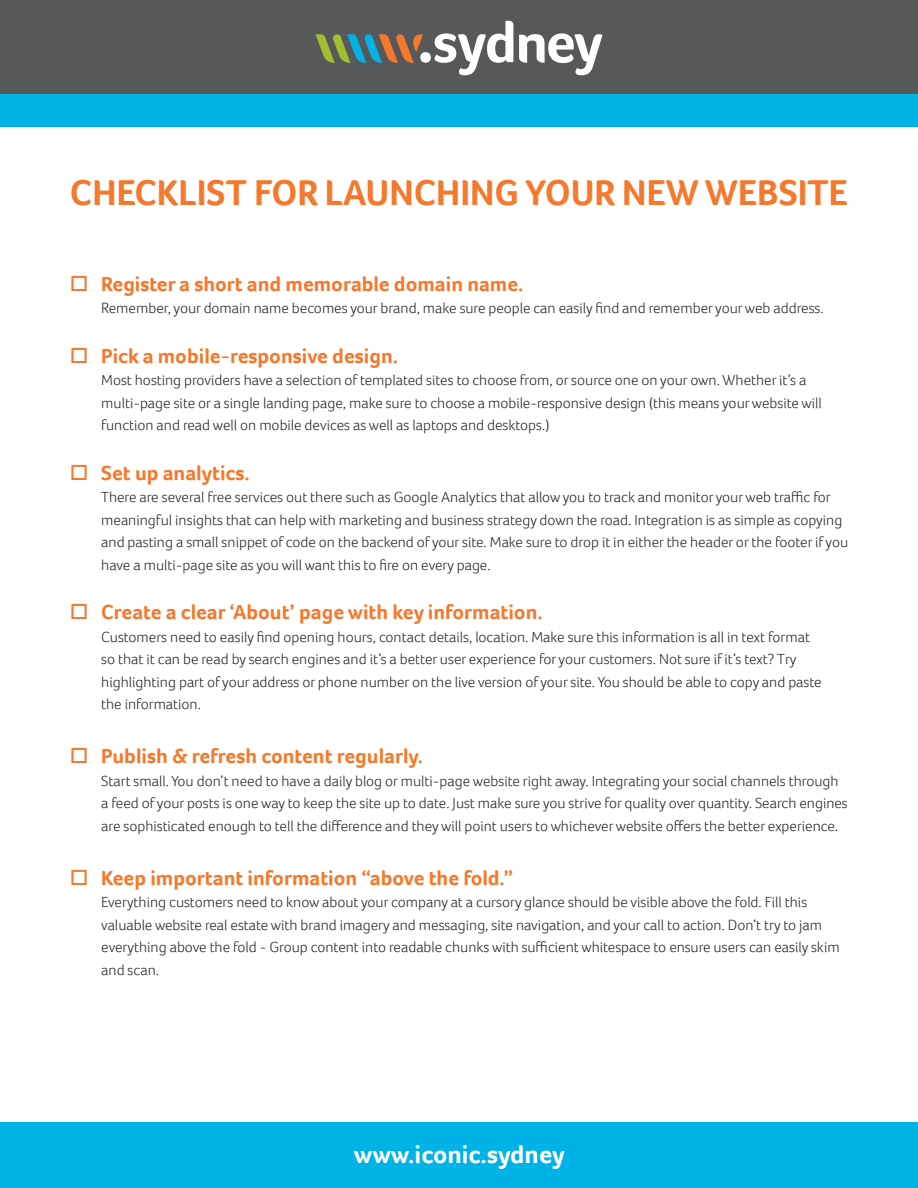
<style>
.page{position:relative;width:918px;height:1188px;background:#fff}
.page>*{position:absolute;margin:0;border:0;box-sizing:border-box;transform-origin:0 0}
.header_main_use{font:700 36.9px "Foco";color:#f4792c}
.t1{font:700 25.65px "Foco";color:#fff}
.t2{font:700 21px "Foco";color:#f4792c}
.header_smaller{font:300 15px/22.5px "Foco";color:#231f20}
</style>
<div class="page">
<div style="left:0;top:0;width:918px;height:96px;background:#57585a"></div>
<div style="left:0;top:94px;width:918px;height:34px;background:#00b3e7"></div>
<svg style="left:519px;top:33px;width:84px;height:42px"></svg>
<svg style="left:315px;top:21px;width:198px;height:54px"></svg>
<div style="left:0;top:1122px;width:918px;height:66px;background:#00b3e7"></div>
<p class="header_main_use" style="left:70px;top:168px;width:780px">CHECKLIST FOR LAUNCHING YOUR NEW WEBSITE</p>
<p class="t2" style="left:70px;top:270px;width:455px">□ Register a short and memorable domain name.</p>
<p class="header_smaller" style="left:101px;top:297px;width:724px">Remember, your domain name becomes your brand, make sure people can easily find and remember your web address.</p>
<p class="t2" style="left:70px;top:342px;width:330px">□ Pick a mobile-responsive design.</p>
<p class="header_smaller" style="left:101px;top:369px;width:722px">Most hosting providers have a selection of templated sites to choose from, or source one on your own. Whether it’s a multi-page site or a single landing page, make sure to choose a mobile-responsive design (this means your website will function and read well on mobile devices as well as laptops and desktops.)</p>
<p class="t2" style="left:70px;top:459px;width:182px">□ Set up analytics.</p>
<p class="header_smaller" style="left:101px;top:486px;width:748px">There are several free services out there such as Google Analytics that allow you to track and monitor your web traffic for meaningful insights that can help with marketing and business strategy down the road. Integration is as simple as copying and pasting a small snippet of code on the backend of your site. Make sure to drop it in either the header or the footer if you have a multi-page site as you will want this to fire on every page.</p>
<p class="t2" style="left:70px;top:598px;width:474px">□ Create a clear ‘About’ page with key information.</p>
<p class="header_smaller" style="left:101px;top:625px;width:722px">Customers need to easily find opening hours, contact details, location. Make sure this information is all in text format so that it can be read by search engines and it’s a better user experience for your customers. Not sure if it’s text? Try highlighting part of your address or phone number on the live version of your site. You should be able to copy and paste the information.</p>
<p class="t2" style="left:70px;top:742px;width:355px">□ Publish &amp; refresh content regularly.</p>
<p class="header_smaller" style="left:101px;top:769px;width:748px">Start small. You don’t need to have a daily blog or multi-page website right away. Integrating your social channels through a feed of your posts is one way to keep the site up to date. Just make sure you strive for quality over quantity. Search engines are sophisticated enough to tell the difference and they will point users to whichever website offers the better experience.</p>
<p class="t2" style="left:70px;top:864px;width:445px">□ Keep important information “above the fold.”</p>
<p class="header_smaller" style="left:101px;top:891px;width:740px">Everything customers need to know about your company at a cursory glance should be visible above the fold. Fill this valuable website real estate with brand imagery and messaging, site navigation, and your call to action. Don’t try to jam everything above the fold - Group content into readable chunks with sufficient whitespace to ensure users can easily skim and scan.</p>
<p class="t1" style="left:354px;top:1138px;width:213px">www.iconic.sydney</p>
</div>
